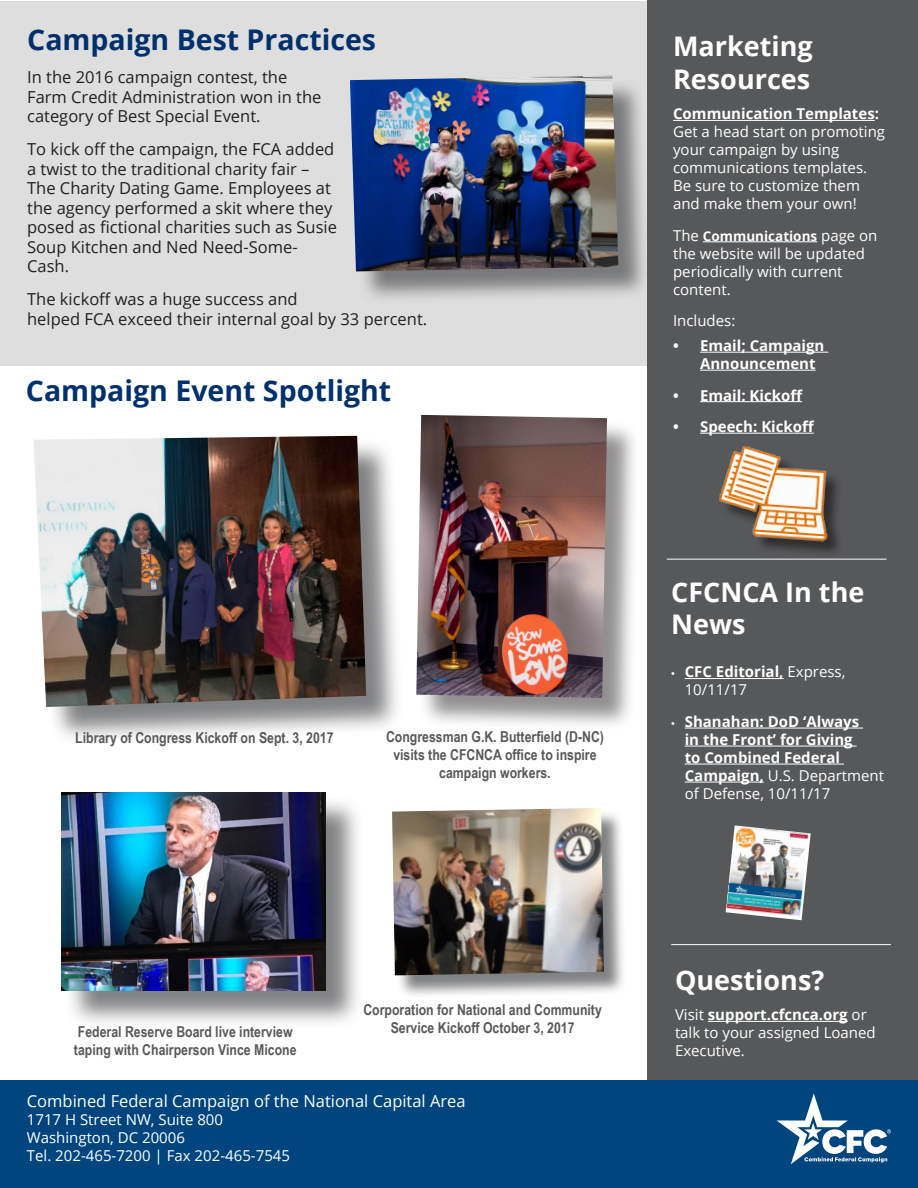
<style>
.page{position:relative;width:918px;height:1188px;background:#fff}
.page>*{position:absolute;margin:0;border:0;box-sizing:border-box;transform-origin:0 0}
.t1{font:700 28.5px "Open Sans";color:#00306d}
.t2{font:700 27px/32.4px "Open Sans";color:#fff}
.t3{font:16.5px/19.5px "Open Sans";color:#231f20}
.t4{font:16.5px "Open Sans";color:#fff}
.t5{font:15px/18px "Open Sans";color:#fff}
.t6{font:700 15px/18px "Arial Narrow";color:#58595b;text-align:center}
.t7{font:700 15px/18px "Open Sans";color:#fff}
.t8{font:700 13.5px "Open Sans";color:#fff}
.s1{font-weight:400;font-size:15px}
.s2{font-family:"Myriad Pro";font-size:13.5px}
.s3{font-weight:700}
.s4{font-family:"Myriad Pro";font-weight:400;font-size:13.5px}
.s5{font-weight:400}
</style>
<div class="page">
<div style="left:0;top:1080px;width:918px;height:108px;background:#01457f"></div>
<svg style="left:777px;top:1094px;width:114px;height:70px"></svg>
<div style="left:0;top:1px;width:648px;height:364px;background:#dedede"></div>
<div style="left:394px;top:810px;width:233px;height:188px;background:#58595b;opacity:.75"></div>
<img style="left:392px;top:808px;width:212px;height:167px">
<div style="left:648px;top:0;width:270px;height:1080px;background:#57585a"></div>
<hr style="left:708px;top:1021px;width:140px;height:1px;background:#fff">
<hr style="left:685px;top:678px;width:99px;height:1px;background:#fff">
<hr style="left:685px;top:728px;width:178px;height:1px;background:#fff">
<hr style="left:685px;top:746px;width:172px;height:1px;background:#fff">
<hr style="left:685px;top:764px;width:159px;height:1px;background:#fff">
<hr style="left:685px;top:782px;width:79px;height:1px;background:#fff">
<hr style="left:673px;top:120px;width:202px;height:1px;background:#fff">
<hr style="left:703px;top:241px;width:114px;height:1px;background:#fff">
<hr style="left:700px;top:352px;width:128px;height:1px;background:#fff">
<hr style="left:700px;top:370px;width:116px;height:1px;background:#fff">
<hr style="left:700px;top:401px;width:102px;height:1px;background:#fff">
<hr style="left:700px;top:433px;width:114px;height:1px;background:#fff">
<hr style="left:667px;top:559px;width:219px;height:1px;background:#fff">
<hr style="left:671px;top:944px;width:220px;height:1px;background:#fff">
<div style="left:36px;top:438px;width:368px;height:306px;background:#58595b;opacity:.75"></div>
<img style="left:33px;top:436px;width:333px;height:271px">
<div style="left:721px;top:448px;width:123px;height:110px;background:#231f20;opacity:.75"></div>
<img style="left:719px;top:446px;width:114px;height:96px">
<div style="left:419px;top:417px;width:222px;height:314px;background:#231f20;opacity:.5"></div>
<img style="left:416px;top:415px;width:191px;height:283px">
<div style="left:353px;top:78px;width:298px;height:226px;background:#58595b;opacity:.75"></div>
<img style="left:350px;top:76px;width:268px;height:195px">
<img style="left:726px;top:825px;width:85px;height:95px">
<div style="left:65px;top:795px;width:299px;height:234px;background:#58595b;opacity:.75"></div>
<img style="left:62px;top:793px;width:264px;height:197px">
<p class="t1" style="left:27px;top:20px;width:350px">Campaign Best Practices</p>
<p class="t3" style="left:27px;top:67px;width:296px">In the 2016 campaign contest, the<br>Farm Credit Administration won in the category of Best Special Event.</p>
<p class="t3" style="left:27px;top:139px;width:311px">To kick off the campaign, the FCA added a twist to the traditional charity fair – The Charity Dating Game. Employees at the agency performed a skit where they posed as fictional charities such as Susie Soup Kitchen and Ned Need-Some-Cash.</p>
<p class="t3" style="left:27px;top:289px;width:402px">The kickoff was a huge success and<br>helped FCA exceed their internal goal by 33 percent.</p>
<p class="t1" style="left:26px;top:370px;width:367px">Campaign Event Spotlight</p>
<p class="t6" style="left:75px;top:728px;width:260px">Library of Congress Kickoff on Sept. 3, 2017</p>
<p class="t6" style="left:386px;top:727px;width:219px">Congressman G.K. Butterfield (D-NC) visits the CFCNCA office to inspire campaign workers.</p>
<p class="t6" style="left:74px;top:1022px;width:224px;text-align:left">Federal Reserve Board live interview taping with Chairperson Vince Micone</p>
<p class="t6" style="left:363px;top:1000px;width:240px">Corporation for National and Community<br>Service Kickoff October 3, 2017</p>
<p class="t4" style="left:27px;top:1090px;width:440px">Combined Federal Campaign of the National Capital Area</p>
<p class="t5" style="left:27px;top:1110px;width:198px">1717 H Street NW, Suite 800</p>
<p class="t5" style="left:27px;top:1128px;width:160px">Washington, DC 20006</p>
<p class="t5" style="left:27px;top:1146px;width:265px">Tel. 202-465-7200 | Fax 202-465-7545</p>
<p class="t2" style="left:673px;top:30px;width:141px">Marketing<br>Resources</p>
<p class="t7" style="left:673px;top:104px;width:208px">Communication Templates:</p>
<p class="t5" style="left:673px;top:122px;width:214px">Get a head start on promoting your campaign by using communications templates.</p>
<p class="t5" style="left:673px;top:176px;width:188px">Be sure to customize them and make them your own!</p>
<p class="t8" style="left:673px;top:226px;width:206px"><span class="s1">The</span> Communications <span class="s1">page on</span></p>
<p class="t5" style="left:673px;top:244px;width:193px">the website will be updated periodically with current content.</p>
<p class="t5" style="left:673px;top:311px;width:64px">Includes:</p>
<p class="t7" style="left:700px;top:336px;width:126px;text-indent:-27px">• Email; Campaign<br>Announcement</p>
<p class="t7" style="left:673px;top:386px;width:131px">• Email: Kickoff</p>
<p class="t7" style="left:673px;top:417px;width:143px">• Speech: Kickoff</p>
<p class="t2" style="left:671px;top:575px;width:195px">CFCNCA In the<br>News</p>
<p class="t5" style="left:685px;top:663px;width:162px;text-indent:-14px"><span class="s2">•</span> <span class="s3">CFC Editorial,</span> Express,<br>10/11/17</p>
<p class="t7" style="left:685px;top:712px;width:201px;text-indent:-14px"><span class="s4">•</span> Shanahan: DoD ‘Always<br>in the Front’ for Giving<br>to Combined Federal<br>Campaign, <span class="s5">U.S. Department of Defense, 10/11/17</span></p>
<p class="t2" style="left:675px;top:963px;width:151px">Questions?</p>
<p class="t5" style="left:675px;top:1005px;width:202px">Visit <span class="s3">support.cfcnca.org</span> or talk to your assigned Loaned<br>Executive.</p>
</div>
